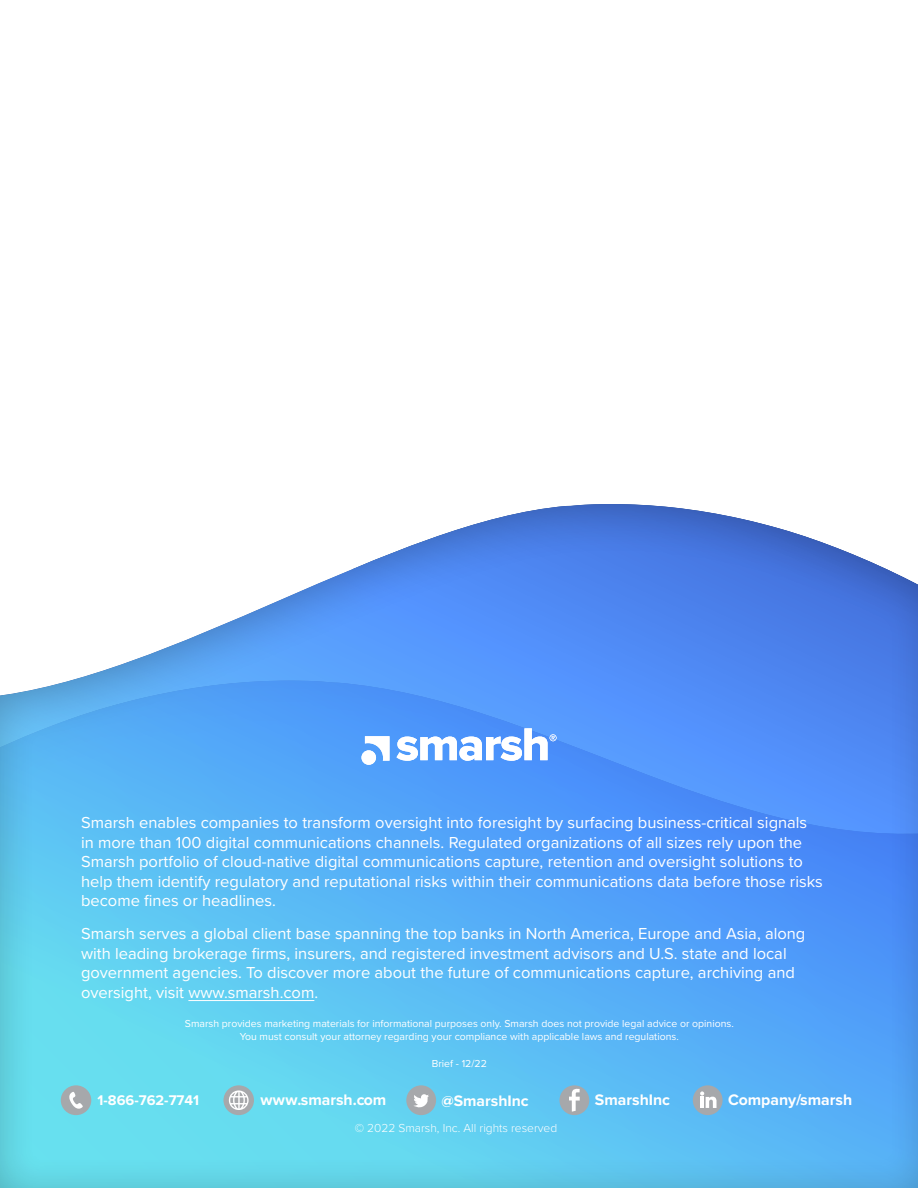
<style>
.page{position:relative;width:918px;height:1188px;background:#fff}
.page>*{position:absolute;margin:0;border:0;box-sizing:border-box;transform-origin:0 0}
.paragraph{font:16.5px/19.5px "Proxima Nova";color:#fff}
.paragraph-2{font:700 15.75px "Proxima Nova";color:#fff}
.t1{font:700 14.55px "Proxima Nova";color:#fff}
.t2{font:300 12px "Proxima Nova";color:#fff}
.paragraph-3{font:10.5px/13.5px "Proxima Nova";color:#fff;text-align:center}
</style>
<div class="page">
<div style="left:0;top:504px;width:918px;height:684px;background:#000;opacity:.3"></div>
<div style="left:0;top:680px;width:918px;height:508px;background:#000;opacity:.2"></div>
<img style="left:0;top:784px;width:918px;height:404px">
<hr style="left:188px;top:1000px;width:126px;height:1px;background:#fff">
<div style="left:223px;top:1085px;width:31px;height:30px;background:#a6a8ab;border-radius:50%"></div>
<svg style="left:229px;top:1090px;width:20px;height:20px"></svg>
<div style="left:61px;top:1085px;width:30px;height:30px;background:#a6a8ab;border-radius:50%"></div>
<svg style="left:69px;top:1092px;width:14px;height:17px"></svg>
<div style="left:693px;top:1085px;width:30px;height:30px;background:#a6a8ab;border-radius:50%"></div>
<svg style="left:700px;top:1091px;width:17px;height:17px"></svg>
<div style="left:559px;top:1085px;width:30px;height:30px;background:#a6a8ab;border-radius:50%"></div>
<svg style="left:569px;top:1088px;width:11px;height:24px"></svg>
<div style="left:406px;top:1085px;width:30px;height:30px;background:#a6a8ab;border-radius:50%"></div>
<svg style="left:414px;top:1094px;width:15px;height:14px"></svg>
<svg style="left:397px;top:728px;width:160px;height:33px"></svg>
<svg style="left:365px;top:736px;width:25px;height:25px"></svg>
<div style="left:361px;top:750px;width:15px;height:15px;background:#fff;border-radius:50%"></div>
<p class="paragraph" style="left:81px;top:812px;width:743px">Smarsh enables companies to transform oversight into foresight by surfacing business-critical signals in more than 100 digital communications channels. Regulated organizations of all sizes rely upon the Smarsh portfolio of cloud-native digital communications capture, retention and oversight solutions to help them identify regulatory and reputational risks within their communications data before those risks become fines or headlines.</p>
<p class="paragraph" style="left:81px;top:923px;width:726px">Smarsh serves a global client base spanning the top banks in North America, Europe and Asia, along with leading brokerage firms, insurers, and registered investment advisors and U.S. state and local government agencies. To discover more about the future of communications capture, archiving and oversight, visit www.smarsh.com.</p>
<p class="paragraph-3" style="left:185px;top:1016px;width:550px">Smarsh provides marketing materials for informational purposes only. Smarsh does not provide legal advice or opinions.<br>You must consult your attorney regarding your compliance with applicable laws and regulations.</p>
<p class="paragraph-3" style="left:432px;top:1057px;width:57px">Brief - 12/22</p>
<p class="t1" style="left:98px;top:1090px;width:103px">1-866-762-7741</p>
<p class="paragraph-2" style="left:261px;top:1088px;width:127px">www.smarsh.com</p>
<p class="paragraph-2" style="left:441px;top:1089px;width:89px">@SmarshInc</p>
<p class="paragraph-2" style="left:595px;top:1088px;width:77px">SmarshInc</p>
<p class="paragraph-2" style="left:728px;top:1088px;width:126px">Company/smarsh</p>
<p class="t2" style="left:355px;top:1119px;width:204px">© 2022 Smarsh, Inc. All rights reserved</p>
</div>
